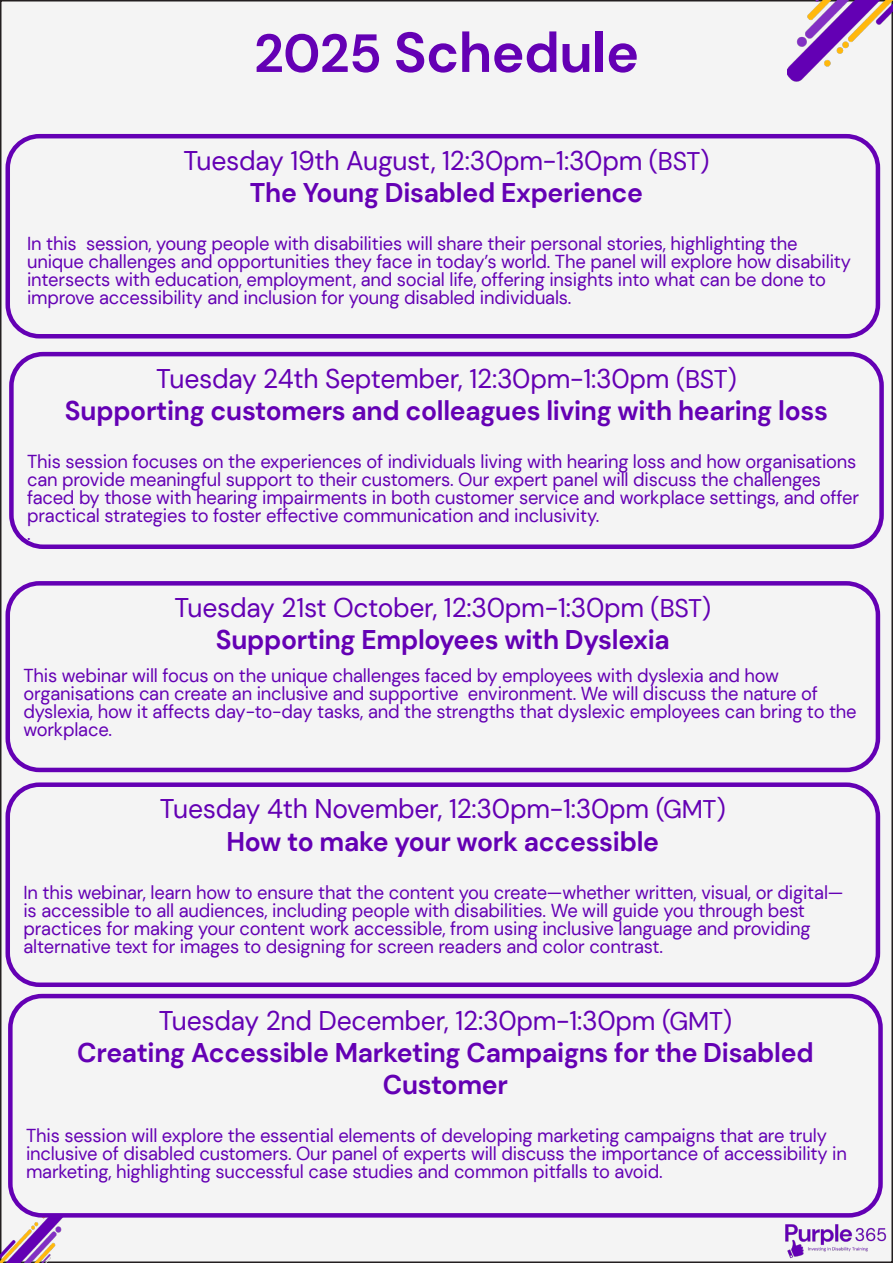
<style>
.page{position:relative;width:893px;height:1263px;background:#fff}
.page>*{position:absolute;margin:0;border:0;box-sizing:border-box;transform-origin:0 0}
.t1{font:700 56.25px "DM Sans";letter-spacing:-.01em;color:#6400b4}
.t2{font:700 27px/32.4px "DM Sans";letter-spacing:-.01em;color:#6400b4;text-align:center}
.t3{font:27px "DM Sans";letter-spacing:-.01em;color:#6400b4}
.t4{font:18.75px/18px "DM Sans";letter-spacing:-.01em;color:#6400b4}
.s1{font-size:53.55px}
.s2{font-size:25.5px}
</style>
<div class="page">
<div style="left:1px;top:1px;width:891px;height:1261px;background:#f4f4f4"></div>
<img style="left:787px;top:0;width:106px;height:86px">
<div style="left:6px;top:134px;width:874px;height:204px;border:4px solid #6400b4;border-radius:32px"></div>
<img style="left:784px;top:1217px;width:104px;height:46px">
<div style="left:9px;top:352px;width:875px;height:197px;border:4px solid #6400b4;border-radius:32px"></div>
<div style="left:6px;top:581px;width:874px;height:191px;border:4px solid #6400b4;border-radius:32px"></div>
<div style="left:6px;top:782px;width:874px;height:205px;border:4px solid #6400b4;border-radius:32px"></div>
<img style="left:0;top:1191px;width:67px;height:72px">
<div style="left:10px;top:996px;width:870px;height:219px;background:#f4f4f4;border-radius:32px"></div>
<div style="left:8px;top:994px;width:875px;height:223px;border:4px solid #6400b4;border-radius:32px"></div>
<p class="t1" style="left:254px;top:17px;width:387px"><span class="s1">2025</span> Schedule</p>
<p class="t3" style="left:183px;top:144px;width:528px">Tuesday 19th August, 12:30pm-1:30pm <span class="s2">(BST)</span></p>
<p class="t2" style="left:250px;top:176px;width:395px">The Young Disabled Experience</p>
<p class="t4" style="left:27px;top:234px;width:825px">In this session, young people with disabilities will share their personal stories, highlighting the unique challenges and opportunities they face in today’s world. The panel will explore how disability intersects with education, employment, and social life, offering insights into what can be done to improve accessibility and inclusion for young disabled individuals.</p>
<p class="t3" style="left:156px;top:361px;width:582px">Tuesday 24th September, 12:30pm-1:30pm <span class="s2">(BST)</span></p>
<p class="t2" style="left:65px;top:394px;width:764px">Supporting customers and colleagues living with hearing loss</p>
<p class="t4" style="left:27px;top:452px;width:833px">This session focuses on the experiences of individuals living with hearing loss and how organisations can provide meaningful support to their customers. Our expert panel will discuss the challenges faced by those with hearing impairments in both customer service and workplace settings, and offer practical strategies to foster effective communication and inclusivity.</p>
<p class="t4" style="left:27px;top:524px;width:5px">.</p>
<p class="t3" style="left:174px;top:591px;width:538px">Tuesday 21st October, 12:30pm-1:30pm <span class="s2">(BST)</span></p>
<p class="t2" style="left:216px;top:623px;width:455px">Supporting Employees with Dyslexia</p>
<p class="t4" style="left:23px;top:667px;width:835px">This webinar will focus on the unique challenges faced by employees with dyslexia and how organisations can create an inclusive and supportive environment. We will discuss the nature of dyslexia, how it affects day-to-day tasks, and the strengths that dyslexic employees can bring to the workplace.</p>
<p class="t3" style="left:160px;top:792px;width:567px">Tuesday 4th November, 12:30pm-1:30pm <span class="s2">(GMT)</span></p>
<p class="t2" style="left:227px;top:825px;width:434px">How to make your work accessible</p>
<p class="t4" style="left:23px;top:883px;width:821px">In this webinar, learn how to ensure that the content you create—whether written, visual, or digital— is accessible to all audiences, including people with disabilities. We will guide you through best practices for making your content work accessible, from using inclusive language and providing alternative text for images to designing for screen readers and color contrast.</p>
<p class="t3" style="left:159px;top:1003px;width:575px">Tuesday 2nd December, 12:30pm-1:30pm <span class="s2">(GMT)</span></p>
<p class="t2" style="left:77px;top:1036px;width:738px">Creating Accessible Marketing Campaigns for the Disabled<br>Customer</p>
<p class="t4" style="left:26px;top:1127px;width:822px">This session will explore the essential elements of developing marketing campaigns that are truly inclusive of disabled customers. Our panel of experts will discuss the importance of accessibility in marketing, highlighting successful case studies and common pitfalls to avoid.</p>
</div>
